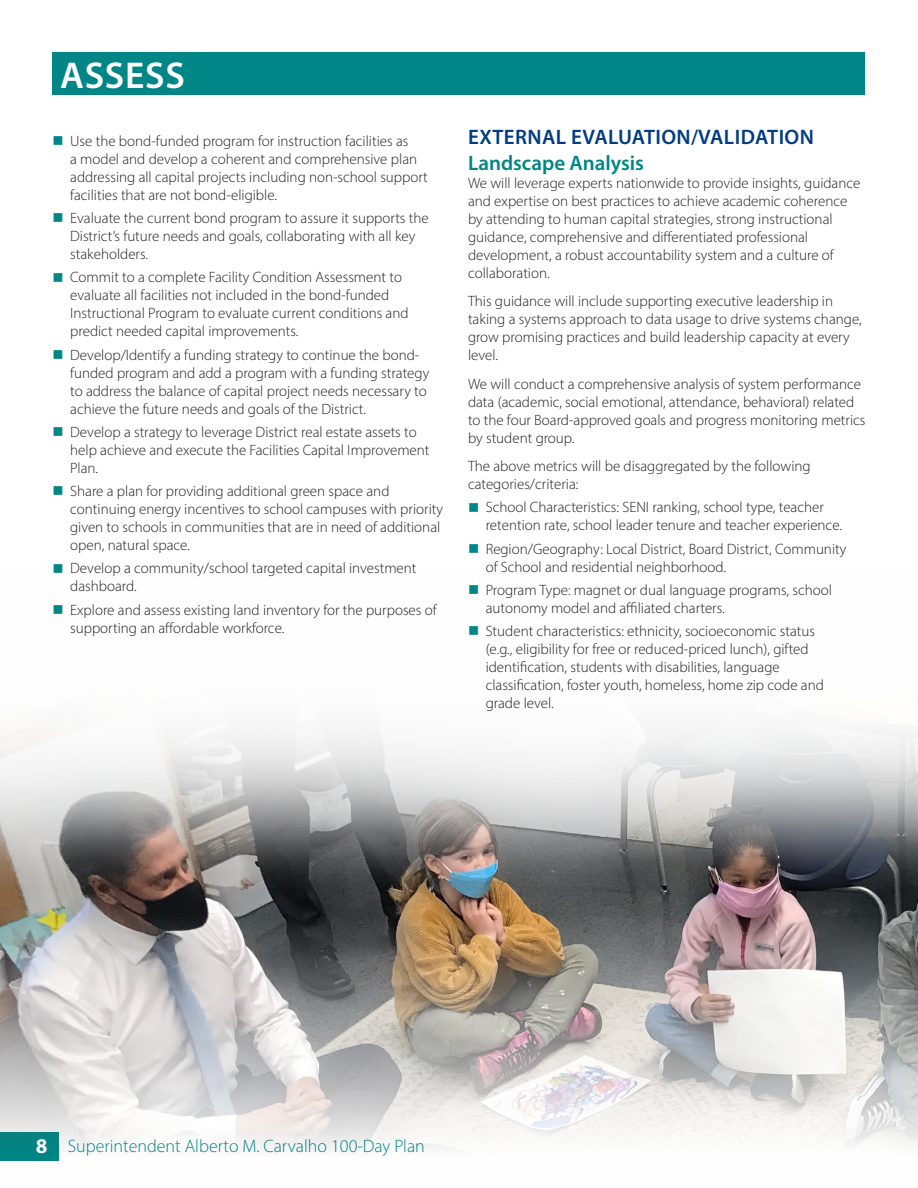
<style>
.page{position:relative;width:918px;height:1188px;background:#fff}
.page>*{position:absolute;margin:0;border:0;box-sizing:border-box;transform-origin:0 0}
.t1{font:600 37.5px "Myriad Pro";letter-spacing:.02em;color:#fff}
.t2{font:600 21px "Myriad Pro";letter-spacing:.02em;color:#033c82}
.t3{font:600 21px "Myriad Pro";color:#008686}
.t4{font:300 18px "Myriad Pro";color:#008686}
.t5{font:300 15px/18px "Myriad Pro";color:#231f20}
.s1{color:#008686}
.s2{font-weight:700;font-size:21px;color:#fff}
</style>
<div class="page">
<img style="left:0;top:1090px;width:918px;height:71px">
<div style="left:52px;top:52px;width:814px;height:43px;background:#008686"></div>
<img style="left:0;top:730px;width:918px;height:360px">
<p class="t1" style="left:60px;top:51px;width:126px">ASSESS</p>
<p class="t5" style="left:52px;top:132px;width:357px"><span class="s1">■</span> Use the bond-funded program for instruction facilities as</p>
<p class="t5" style="left:70px;top:150px;width:359px">a model and develop a coherent and comprehensive plan addressing all capital projects including non-school support facilities that are not bond-eligible.</p>
<p class="t5" style="left:52px;top:209px;width:378px"><span class="s1">■</span> Evaluate the current bond program to assure it supports the</p>
<p class="t5" style="left:70px;top:227px;width:347px">District’s future needs and goals, collaborating with all key stakeholders.</p>
<p class="t5" style="left:52px;top:268px;width:351px"><span class="s1">■</span> Commit to a complete Facility Condition Assessment to</p>
<p class="t5" style="left:70px;top:286px;width:340px">evaluate all facilities not included in the bond-funded<br>Instructional Program to evaluate current conditions and predict needed capital improvements.</p>
<p class="t5" style="left:52px;top:345px;width:368px"><span class="s1">■</span> Develop/Identify a funding strategy to continue the bond-</p>
<p class="t5" style="left:70px;top:363px;width:361px">funded program and add a program with a funding strategy to address the balance of capital project needs necessary to achieve the future needs and goals of the District.</p>
<p class="t5" style="left:52px;top:423px;width:366px"><span class="s1">■</span> Develop a strategy to leverage District real estate assets to</p>
<p class="t5" style="left:70px;top:441px;width:361px">help achieve and execute the Facilities Capital Improvement<br>Plan.</p>
<p class="t5" style="left:52px;top:482px;width:339px"><span class="s1">■</span> Share a plan for providing additional green space and</p>
<p class="t5" style="left:70px;top:500px;width:375px">continuing energy incentives to school campuses with priority given to schools in communities that are in need of additional open, natural space.</p>
<p class="t5" style="left:52px;top:559px;width:366px"><span class="s1">■</span> Develop a community/school targeted capital investment</p>
<p class="t5" style="left:70px;top:577px;width:68px">dashboard.</p>
<p class="t5" style="left:52px;top:600px;width:386px"><span class="s1">■</span> Explore and assess existing land inventory for the purposes of</p>
<p class="t5" style="left:70px;top:618px;width:216px">supporting an affordable workforce.</p>
<p class="t2" style="left:468px;top:124px;width:347px">EXTERNAL EVALUATION/VALIDATION</p>
<p class="t3" style="left:468px;top:149px;width:178px">Landscape Analysis</p>
<p class="t5" style="left:468px;top:173px;width:394px">We will leverage experts nationwide to provide insights, guidance and expertise on best practices to achieve academic coherence by attending to human capital strategies, strong instructional guidance, comprehensive and differentiated professional development, a robust accountability system and a culture of collaboration.</p>
<p class="t5" style="left:468px;top:292px;width:395px">This guidance will include supporting executive leadership in taking a systems approach to data usage to drive systems change, grow promising practices and build leadership capacity at every level.</p>
<p class="t5" style="left:468px;top:374px;width:399px">We will conduct a comprehensive analysis of system performance data (academic, social emotional, attendance, behavioral) related to the four Board-approved goals and progress monitoring metrics by student group.</p>
<p class="t5" style="left:468px;top:457px;width:344px">The above metrics will be disaggregated by the following categories/criteria:</p>
<p class="t5" style="left:468px;top:498px;width:357px"><span class="s1">■</span> School Characteristics: SENI ranking, school type, teacher</p>
<p class="t5" style="left:486px;top:516px;width:358px">retention rate, school leader tenure and teacher experience.</p>
<p class="t5" style="left:468px;top:539px;width:380px"><span class="s1">■</span> Region/Geography: Local District, Board District, Community</p>
<p class="t5" style="left:486px;top:557px;width:242px">of School and residential neighborhood.</p>
<p class="t5" style="left:468px;top:581px;width:365px"><span class="s1">■</span> Program Type: magnet or dual language programs, school</p>
<p class="t5" style="left:486px;top:599px;width:241px">autonomy model and affiliated charters.</p>
<p class="t5" style="left:468px;top:622px;width:349px"><span class="s1">■</span> Student characteristics: ethnicity, socioeconomic status</p>
<p class="t5" style="left:486px;top:640px;width:340px">(e.g., eligibility for free or reduced-priced lunch), gifted identification, students with disabilities, language classification, foster youth, homeless, home zip code and grade level.</p>
<p class="t4" style="left:36px;top:1135px;width:391px"><span class="s2">8</span> | Superintendent Alberto M. Carvalho 100-Day Plan</p>
</div>
